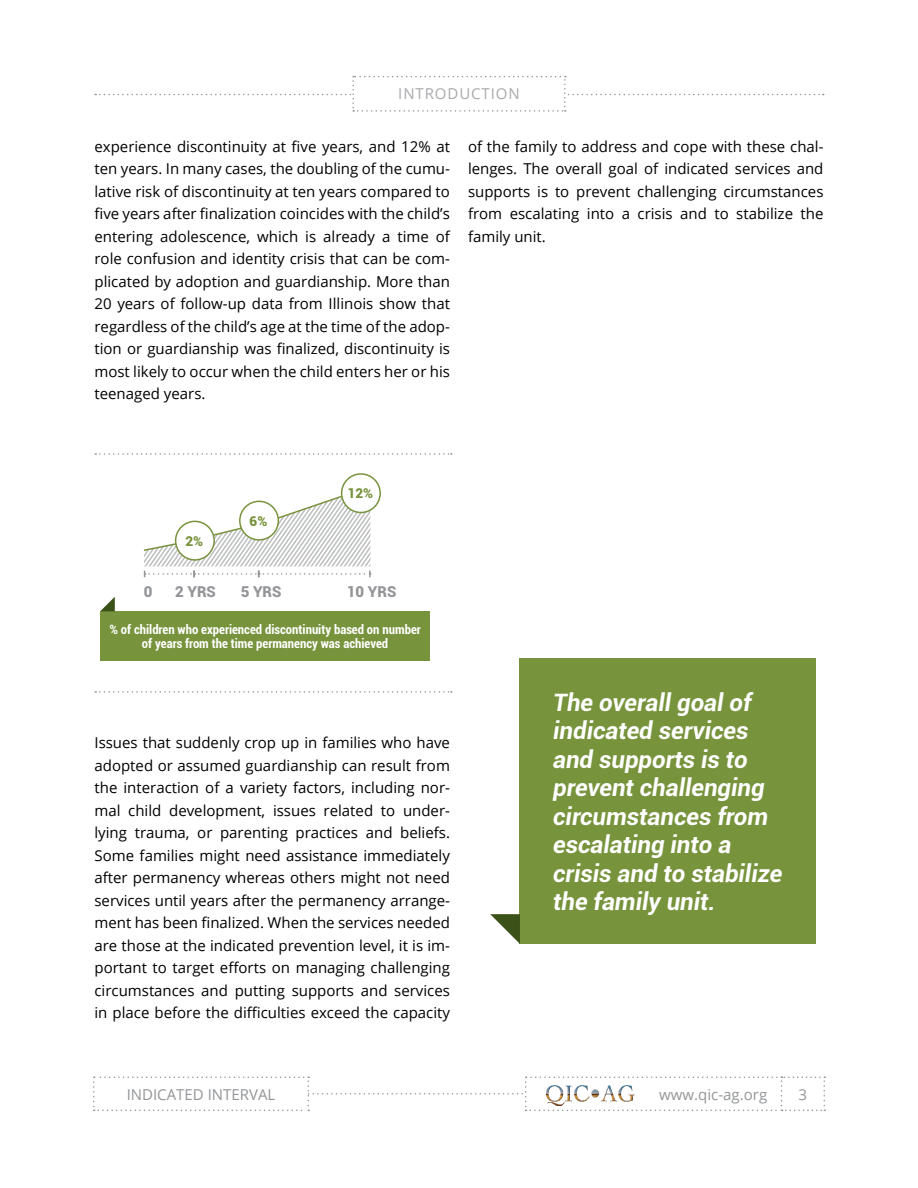
<style>
.page{position:relative;width:918px;height:1188px;background:#fff}
.page>*{position:absolute;margin:0;border:0;box-sizing:border-box;transform-origin:0 0}
.t1{font:italic 700 24px/28.5px "Roboto";color:#fff}
.t2{font:15px/22.5px "Open Sans";color:#000;text-align:justify}
.t3{font:15px "Open Sans";color:#939598}
.t4{font:900 15px "Roboto";color:#939598}
.t5{font:15px "Open Sans";letter-spacing:.06em;color:#a7a9ac}
.t6{font:900 13.5px "Roboto";color:#77933c}
.t7{font:700 condensed 12.9px/14px "Roboto";color:#fff;text-align:center}
</style>
<div class="page">
<svg style="left:93px;top:1077px;width:732px;height:34px"></svg>
<img style="left:547px;top:1086px;width:87px;height:20px">
<svg style="left:95px;top:453px;width:357px;height:2px"></svg>
<svg style="left:95px;top:691px;width:357px;height:2px"></svg>
<div style="left:519px;top:659px;width:297px;height:285px;background:#77933c"></div>
<svg style="left:490px;top:914px;width:30px;height:30px"></svg>
<svg style="left:95px;top:76px;width:729px;height:36px"></svg>
<svg style="left:143px;top:487px;width:229px;height:90px"></svg>
<div style="left:342px;top:474px;width:38px;height:38px;background:#fff;border-radius:50%"></div>
<div style="left:341px;top:473px;width:40px;height:40px;border:2px solid #77933c;border-radius:50%"></div>
<div style="left:240px;top:501px;width:38px;height:39px;background:#fff;border-radius:50%"></div>
<div style="left:239px;top:501px;width:40px;height:40px;border:2px solid #77933c;border-radius:50%"></div>
<div style="left:176px;top:521px;width:38px;height:39px;background:#fff;border-radius:50%"></div>
<div style="left:175px;top:521px;width:40px;height:40px;border:2px solid #77933c;border-radius:50%"></div>
<div style="left:100px;top:611px;width:330px;height:50px;background:#77933c"></div>
<svg style="left:100px;top:597px;width:15px;height:14px"></svg>
<p class="t5" style="left:398px;top:84px;width:123px">INTRODUCTION</p>
<p class="t2" style="left:94px;top:135px;width:357px">experience discontinuity at five years, and 12% at ten years. In many cases, the doubling of the cumu&shy;lative risk of discontinuity at ten years compared to five years after finalization coincides with the child’s entering adolescence, which is already a time of role confusion and identity crisis that can be com&shy;plicated by adoption and guardianship. More than 20 years of follow-up data from Illinois show that regardless of the child’s age at the time of the adop&shy;tion or guardianship was finalized, discontinuity is most likely to occur when the child enters her or his teenaged years.</p>
<p class="t2" style="left:468px;top:135px;width:357px">of the family to address and cope with these chal&shy;lenges. The overall goal of indicated services and supports is to prevent challenging circumstances from escalating into a crisis and to stabilize the family unit.</p>
<p class="t6" style="left:185px;top:531px;width:19px">2%</p>
<p class="t6" style="left:250px;top:511px;width:19px">6%</p>
<p class="t6" style="left:348px;top:484px;width:27px">12%</p>
<p class="t4" style="left:144px;top:582px;width:10px">0</p>
<p class="t4" style="left:175px;top:582px;width:42px">2 YRS</p>
<p class="t4" style="left:241px;top:582px;width:42px">5 YRS</p>
<p class="t4" style="left:347px;top:582px;width:51px">10 YRS</p>
<p class="t7" style="left:109px;top:622px;width:313px">% of children who experienced discontinuity based on number of years from the time permanency was achieved</p>
<p class="t2" style="left:94px;top:731px;width:357px">Issues that suddenly crop up in families who have adopted or assumed guardianship can result from the interaction of a variety factors, including nor&shy;mal child development, issues related to under&shy;lying trauma, or parenting practices and beliefs.<br>Some families might need assistance immediately after permanency whereas others might not need services until years after the permanency arrange&shy;ment has been finalized. When the services needed are those at the indicated prevention level, it is im&shy;portant to target efforts on managing challenging circumstances and putting supports and services in place before the difficulties exceed the capacity</p>
<h1 class="t1" style="left:553px;top:687px;width:231px">The overall goal of indicated services and supports is to prevent challenging circumstances from escalating into a crisis and to stabilize the family unit.</h1>
<p class="t3" style="left:127px;top:1084px;width:150px">INDICATED INTERVAL</p>
<p class="t3" style="left:659px;top:1084px;width:109px">www.qic-ag.org</p>
<p class="t3" style="left:799px;top:1084px;width:10px">3</p>
</div>
